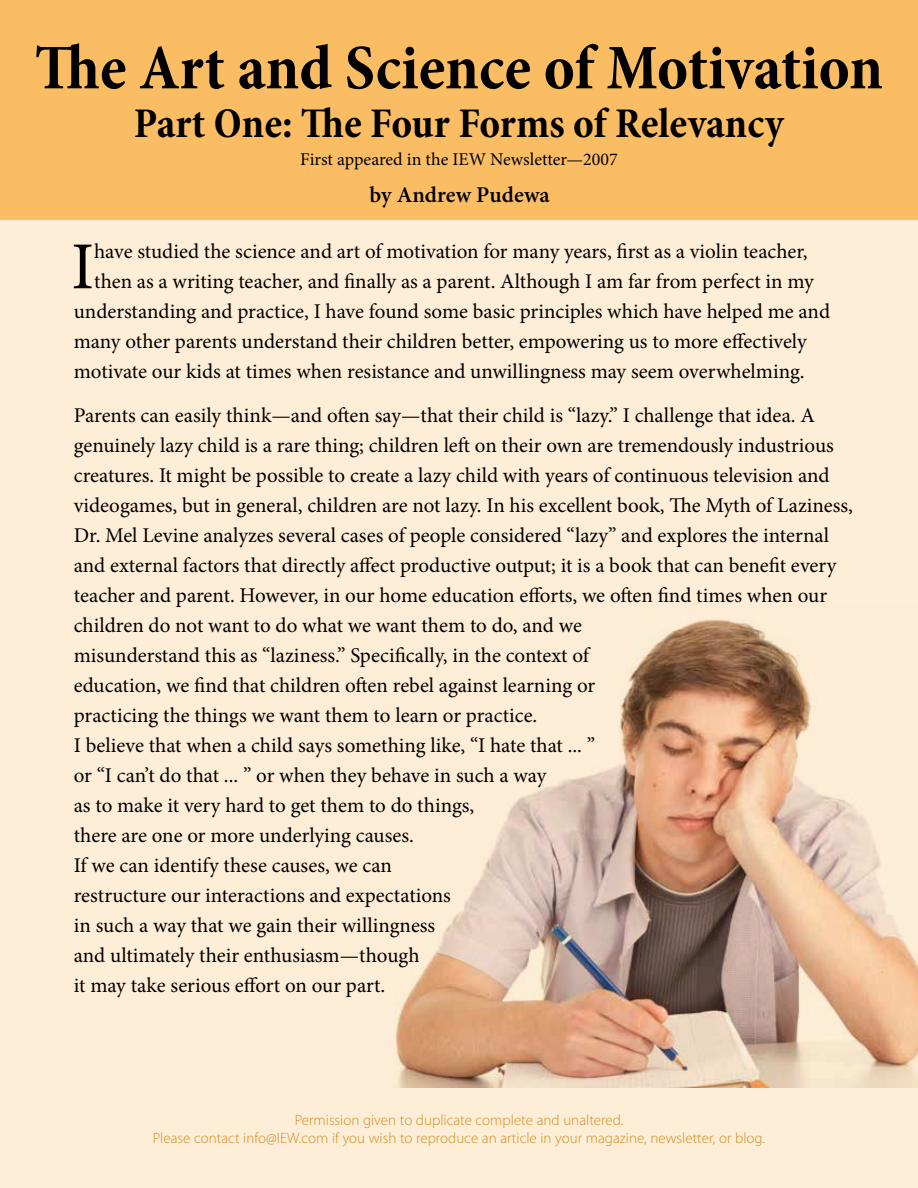
<style>
.page{position:relative;width:918px;height:1188px;background:#feeed7}
.page>*{position:absolute;margin:0;border:0;box-sizing:border-box;transform-origin:0 0}
.t1{font:67.2px "Minion Pro";color:#000}
.t2{font:700 condensed 64.2px "Minion Pro";letter-spacing:-.005em;color:#000}
.t3{font:700 condensed 42.75px "Minion Pro";letter-spacing:-.005em;color:#000}
.t4{font:600 22.5px "Minion Pro";color:#000}
.t5{font:21px/30px "Minion Pro";color:#000}
.t6{font:18px "Minion Pro";color:#000}
.t7{font:300 15px/18px "Myriad Pro";color:#ce8d1f;text-align:center}
</style>
<div class="page">
<img style="left:394px;top:619px;width:524px;height:469px">
<div style="left:0;top:0;width:918px;height:220px;background:#fbbd64"></div>
<h2 class="t2" style="left:35px;top:24px;width:850px">The Art and Science of Motivation</h2>
<h3 class="t3" style="left:134px;top:94px;width:652px">Part One: The Four Forms of Relevancy</h3>
<p class="t4" style="left:370px;top:179px;width:182px">by Andrew Pudewa</p>
<p class="t6" style="left:300px;top:147px;width:319px">First appeared in the IEW Newsletter—2007</p>
<h1 class="t1" style="left:71px;top:222px;width:24px">I</h1>
<p class="t5" style="left:94px;top:237px;width:715px">have studied the science and art of motivation for many years, first as a violin teacher,</p>
<p class="t5" style="left:94px;top:267px;width:721px">then as a writing teacher, and finally as a parent. Although I am far from perfect in my</p>
<p class="t5" style="left:74px;top:297px;width:758px">understanding and practice, I have found some basic principles which have helped me and</p>
<p class="t5" style="left:74px;top:327px;width:734px">many other parents understand their children better, empowering us to more effectively</p>
<p class="t5" style="left:74px;top:357px;width:732px">motivate our kids at times when resistance and unwillingness may seem overwhelming.</p>
<p class="t5" style="left:74px;top:400px;width:781px">Parents can easily think—and often say—that their child is “lazy.” I challenge that idea. A genuinely lazy child is a rare thing; children left on their own are tremendously industrious creatures. It might be possible to create a lazy child with years of continuous television and videogames, but in general, children are not lazy. In his excellent book, The Myth of Laziness, Dr. Mel Levine analyzes several cases of people considered “lazy” and explores the internal and external factors that directly affect productive output; it is a book that can benefit every teacher and parent. However, in our home education efforts, we often find times when our children do not want to do what we want them to do, and we<br>misunderstand this as “laziness.” Specifically, in the context of<br>education, we find that children often rebel against learning or<br>practicing the things we want them to learn or practice.<br>I believe that when a child says something like, “I hate that ... ”<br>or “I can’t do that ... ” or when they behave in such a way<br>as to make it very hard to get them to do things,<br>there are one or more underlying causes.<br>If we can identify these causes, we can<br>restructure our interactions and expectations<br>in such a way that we gain their willingness<br>and ultimately their enthusiasm—though<br>it may take serious effort on our part.</p>
<p class="t7" style="left:153px;top:1111px;width:614px">Permission given to duplicate complete and unaltered.<br>Please contact info@IEW.com if you wish to reproduce an article in your magazine, newsletter, or blog.</p>
</div>
